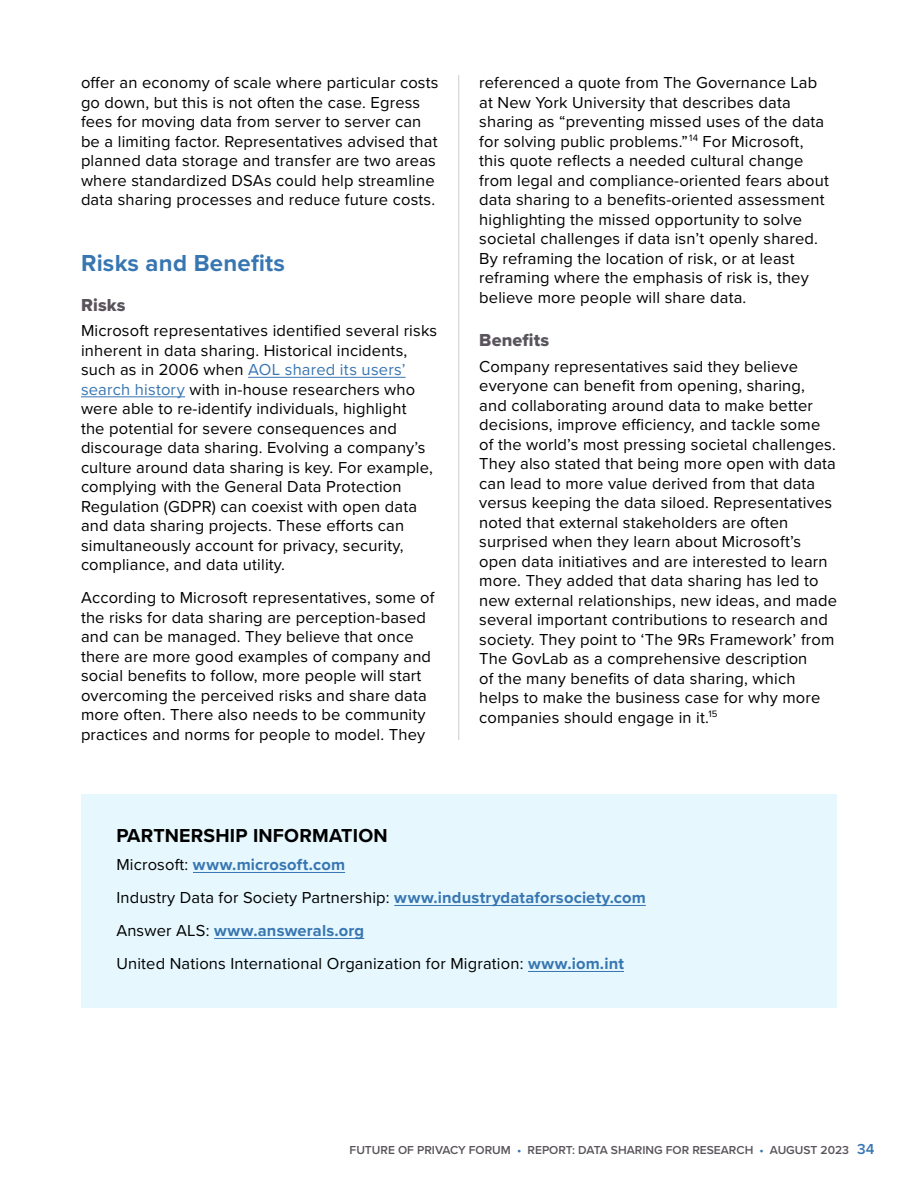
<style>
.page{position:relative;width:918px;height:1188px;background:#fff}
.page>*{position:absolute;margin:0;border:0;box-sizing:border-box;transform-origin:0 0}
.t1{font:700 24px "Proxima Nova";letter-spacing:.01em;color:#3876b2}
.t2{font:700 19.5px "Proxima Nova";letter-spacing:.01em;color:#000}
.t3{font:18px "Proxima Nova Extrabld";letter-spacing:.01em;color:#59545b}
.t4{font:16.5px/19.5px "Proxima Nova";letter-spacing:.01em;color:#000}
.t5{font:600 12px "Proxima Nova";color:#59545b}
.s1{color:#3876b2}
.s2{font-weight:700;color:#3876b2}
.s3{font-size:15px;color:#3876b2}
</style>
<div class="page">
<hr style="left:458px;top:75px;width:1px;height:665px;background:#cdccce">
<hr style="left:248px;top:377px;width:158px;height:1px;background:#3876b2">
<hr style="left:81px;top:397px;width:104px;height:1px;background:#3876b2">
<div style="left:81px;top:794px;width:756px;height:214px;background:#e6f8fe"></div>
<hr style="left:193px;top:872px;width:152px;height:1px;background:#3876b2">
<hr style="left:394px;top:905px;width:252px;height:1px;background:#3876b2">
<hr style="left:214px;top:938px;width:150px;height:1px;background:#3876b2">
<hr style="left:528px;top:971px;width:96px;height:1px;background:#3876b2">
<p class="t4" style="left:81px;top:72px;width:359px">offer an economy of scale where particular costs go down, but this is not often the case. Egress fees for moving data from server to server can be a limiting factor. Representatives advised that planned data storage and transfer are two areas where standardized DSAs could help streamline data sharing processes and reduce future costs.</p>
<h1 class="t1" style="left:81px;top:245px;width:206px">Risks and Benefits</h1>
<p class="t3" style="left:81px;top:291px;width:46px">Risks</p>
<p class="t4" style="left:81px;top:320px;width:358px">Microsoft representatives identified several risks inherent in data sharing. Historical incidents, such as in 2006 when <span class="s1">AOL shared its users’ search history</span> with in-house researchers who were able to re-identify individuals, highlight<br>the potential for severe consequences and discourage data sharing. Evolving a company’s culture around data sharing is key. For example, complying with the General Data Protection Regulation (GDPR) can coexist with open data and data sharing projects. These efforts can simultaneously account for privacy, security, compliance, and data utility.</p>
<p class="t4" style="left:81px;top:587px;width:355px">According to Microsoft representatives, some of the risks for data sharing are perception-based and can be managed. They believe that once there are more good examples of company and social benefits to follow, more people will start overcoming the perceived risks and share data more often. There also needs to be community practices and norms for people to model. They</p>
<p class="t4" style="left:479px;top:72px;width:351px">referenced a quote from The Governance Lab at New York University that describes data sharing as “preventing missed uses of the data for solving public problems.”<sup>14</sup> For Microsoft, this quote reflects a needed cultural change from legal and compliance-oriented fears about data sharing to a benefits-oriented assessment highlighting the missed opportunity to solve societal challenges if data isn’t openly shared.<br>By reframing the location of risk, or at least reframing where the emphasis of risk is, they believe more people will share data.</p>
<p class="t3" style="left:479px;top:327px;width:71px">Benefits</p>
<p class="t4" style="left:479px;top:356px;width:359px">Company representatives said they believe everyone can benefit from opening, sharing,<br>and collaborating around data to make better decisions, improve efficiency, and tackle some of the world’s most pressing societal challenges.<br>They also stated that being more open with data can lead to more value derived from that data versus keeping the data siloed. Representatives noted that external stakeholders are often surprised when they learn about Microsoft’s open data initiatives and are interested to learn more. They added that data sharing has led to new external relationships, new ideas, and made several important contributions to research and society. They point to ‘The 9Rs Framework’ from The GovLab as a comprehensive description<br>of the many benefits of data sharing, which helps to make the business case for why more companies should engage in it.<sup>15</sup></p>
<p class="t2" style="left:116px;top:821px;width:273px">PARTNERSHIP INFORMATION</p>
<p class="t4" style="left:116px;top:848px;width:531px;line-height:33px">Microsoft: <span class="s2">www.microsoft.com<br></span>Industry Data for Society Partnership: <span class="s2">www.industrydataforsociety.com </span>Answer ALS: <span class="s2">www.answerals.org<br></span>United Nations International Organization for Migration: <span class="s2">www.iom.int</span></p>
<p class="t5" style="left:350px;top:1141px;width:526px">FUTURE OF PRIVACY FORUM <span class="s1">•</span> REPORT: DATA SHARING FOR RESEARCH <span class="s1">•</span> AUGUST 2023 <span class="s3">34</span></p>
</div>
